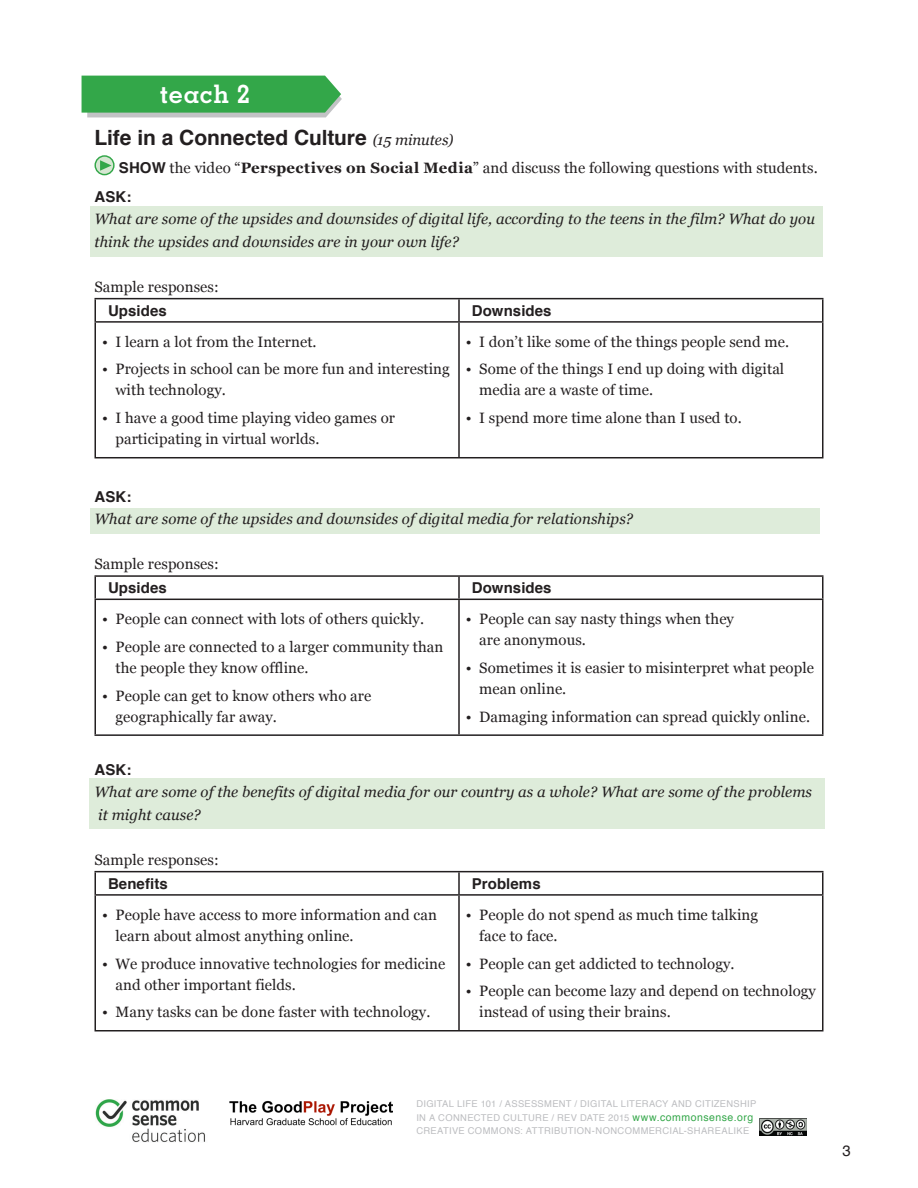
<style>
.page{position:relative;width:918px;height:1188px;background:#fff}
.page>*{position:absolute;margin:0;border:0;box-sizing:border-box;transform-origin:0 0}
.Text{font:700 25.5px "Memphis";letter-spacing:.025em;color:#fff}
.Header_-_Reg{font:700 21px "Helvetica";letter-spacing:-.005em;color:#231f20}
.Text-2{font:15px/21px "Georgia";letter-spacing:.005em;color:#231f20}
.Text-3{font:italic 15px/22.5px "Georgia";letter-spacing:.005em;color:#231f20}
.Bullets_-_reg{font:700 15px "Helvetica";letter-spacing:.005em;color:#231f20}
.Text-4{font:700 15px "Helvetica";letter-spacing:.005em;color:#231f20}
.t1{font:15px "Helvetica";color:#231f20}
.t2{font:9.3px/13.5px "Helvetica";letter-spacing:.035em;color:#bcbdc0}
.s1{font-family:"Georgia";font-weight:400;font-style:italic;font-size:15px}
.s2{font-family:"Helvetica";font-weight:700}
.s3{font-weight:700}
.s4{font-size:10.5px;color:#33a749}
</style>
<div class="page">
<img style="left:230px;top:1100px;width:162px;height:26px">
<img style="left:760px;top:1119px;width:47px;height:16px">
<img style="left:95px;top:1099px;width:110px;height:44px">
<svg style="left:82px;top:76px;width:260px;height:41px;background:#48ac5b"></svg>
<div style="left:91px;top:206px;width:732px;height:50px;background:#deecda"></div>
<div style="left:89px;top:779px;width:736px;height:50px;background:#deecda"></div>
<div style="left:90px;top:508px;width:730px;height:26px;background:#deecda"></div>
<svg style="left:95px;top:156px;width:19px;height:19px"></svg>
<div style="left:95px;top:155px;width:20px;height:20px;border:1px solid #33a749;border-radius:50%"></div>
<svg style="left:100px;top:160px;width:12px;height:11px"></svg>
<hr style="left:94px;top:298px;width:365px;height:1px;background:#231f20">
<hr style="left:94px;top:299px;width:2px;height:22px;background:#231f20">
<hr style="left:459px;top:298px;width:365px;height:1px;background:#231f20">
<hr style="left:458px;top:299px;width:2px;height:22px;background:#231f20">
<hr style="left:822px;top:299px;width:2px;height:22px;background:#231f20">
<hr style="left:94px;top:321px;width:365px;height:2px;background:#231f20">
<hr style="left:94px;top:323px;width:2px;height:134px;background:#231f20">
<hr style="left:459px;top:321px;width:365px;height:2px;background:#231f20">
<hr style="left:458px;top:323px;width:2px;height:134px;background:#231f20">
<hr style="left:822px;top:323px;width:2px;height:134px;background:#231f20">
<hr style="left:94px;top:457px;width:365px;height:1px;background:#231f20">
<hr style="left:459px;top:457px;width:365px;height:1px;background:#231f20">
<hr style="left:94px;top:575px;width:365px;height:2px;background:#231f20">
<hr style="left:94px;top:577px;width:2px;height:22px;background:#231f20">
<hr style="left:459px;top:575px;width:365px;height:2px;background:#231f20">
<hr style="left:458px;top:577px;width:2px;height:22px;background:#231f20">
<hr style="left:822px;top:577px;width:2px;height:22px;background:#231f20">
<hr style="left:94px;top:599px;width:365px;height:1px;background:#231f20">
<hr style="left:94px;top:600px;width:2px;height:134px;background:#231f20">
<hr style="left:459px;top:599px;width:365px;height:1px;background:#231f20">
<hr style="left:458px;top:600px;width:2px;height:134px;background:#231f20">
<hr style="left:822px;top:600px;width:2px;height:134px;background:#231f20">
<hr style="left:94px;top:734px;width:365px;height:2px;background:#231f20">
<hr style="left:459px;top:734px;width:365px;height:2px;background:#231f20">
<hr style="left:94px;top:871px;width:365px;height:1px;background:#231f20">
<hr style="left:94px;top:872px;width:2px;height:22px;background:#231f20">
<hr style="left:459px;top:871px;width:365px;height:1px;background:#231f20">
<hr style="left:458px;top:872px;width:2px;height:22px;background:#231f20">
<hr style="left:822px;top:872px;width:2px;height:22px;background:#231f20">
<hr style="left:94px;top:894px;width:365px;height:2px;background:#231f20">
<hr style="left:94px;top:896px;width:2px;height:134px;background:#231f20">
<hr style="left:459px;top:894px;width:365px;height:2px;background:#231f20">
<hr style="left:458px;top:896px;width:2px;height:134px;background:#231f20">
<hr style="left:822px;top:896px;width:2px;height:134px;background:#231f20">
<hr style="left:94px;top:1030px;width:365px;height:2px;background:#231f20">
<hr style="left:459px;top:1030px;width:365px;height:2px;background:#231f20">
<p class="Text" style="left:160px;top:77px;width:92px">teach 2</p>
<p class="Header_-_Reg" style="left:94px;top:121px;width:360px">Life in a Connected Culture <span class="s1">(15 minutes)</span></p>
<p class="Text-2" style="left:119px;top:156px;width:700px"><span class="s2">SHOW</span> the video “<span class="s3">Perspectives on Social Media</span>” and discuss the following questions with students.</p>
<p class="Text-4" style="left:94px;top:185px;width:38px">ASK:</p>
<p class="Text-3" style="left:94px;top:207px;width:722px">What are some of the upsides and downsides of digital life, according to the teens in the film? What do you think the upsides and downsides are in your own life?</p>
<p class="Text-2" style="left:94px;top:276px;width:126px">Sample responses:</p>
<p class="Bullets_-_reg" style="left:108px;top:299px;width:60px">Upsides</p>
<p class="Bullets_-_reg" style="left:472px;top:299px;width:81px">Downsides</p>
<p class="Text-2" style="left:102px;top:330px;width:216px">• I learn a lot from the Internet.</p>
<p class="Text-2" style="left:116px;top:358px;width:336px;text-indent:-14px">• Projects in school can be more fun and interesting with technology.</p>
<p class="Text-2" style="left:116px;top:407px;width:281px;text-indent:-14px">• I have a good time playing video games or participating in virtual worlds.</p>
<p class="Text-2" style="left:466px;top:330px;width:325px">• I don’t like some of the things people send me.</p>
<p class="Text-2" style="left:479px;top:358px;width:307px;text-indent:-14px">• Some of the things I end up doing with digital media are a waste of time.</p>
<p class="Text-2" style="left:466px;top:407px;width:278px">• I spend more time alone than I used to.</p>
<p class="Text-4" style="left:94px;top:484px;width:38px">ASK:</p>
<p class="Text-3" style="left:94px;top:507px;width:540px">What are some of the upsides and downsides of digital media for relationships?</p>
<p class="Text-2" style="left:94px;top:553px;width:126px">Sample responses:</p>
<p class="Bullets_-_reg" style="left:108px;top:576px;width:60px">Upsides</p>
<p class="Bullets_-_reg" style="left:472px;top:576px;width:81px">Downsides</p>
<p class="Text-2" style="left:102px;top:608px;width:324px">• People can connect with lots of others quickly.</p>
<p class="Text-2" style="left:116px;top:636px;width:329px;text-indent:-14px">• People are connected to a larger community than the people they know offline.</p>
<p class="Text-2" style="left:116px;top:684px;width:257px;text-indent:-14px">• People can get to know others who are geographically far away.</p>
<p class="Text-2" style="left:479px;top:608px;width:256px;text-indent:-14px">• People can say nasty things when they are anonymous.</p>
<p class="Text-2" style="left:479px;top:657px;width:336px;text-indent:-14px">• Sometimes it is easier to misinterpret what people mean online.</p>
<p class="Text-2" style="left:466px;top:705px;width:346px">• Damaging information can spread quickly online.</p>
<p class="Text-4" style="left:94px;top:758px;width:38px">ASK:</p>
<p class="Text-3" style="left:94px;top:780px;width:719px">What are some of the benefits of digital media for our country as a whole? What are some of the problems</p>
<p class="Text-3" style="left:98px;top:803px;width:104px">it might cause?</p>
<p class="Text-2" style="left:94px;top:849px;width:126px">Sample responses:</p>
<p class="Bullets_-_reg" style="left:108px;top:872px;width:61px">Benefits</p>
<p class="Bullets_-_reg" style="left:472px;top:872px;width:70px">Problems</p>
<p class="Text-2" style="left:116px;top:903px;width:323px;text-indent:-14px">• People have access to more information and can learn about almost anything online.</p>
<p class="Text-2" style="left:116px;top:952px;width:331px;text-indent:-14px">• We produce innovative technologies for medicine and other important fields.</p>
<p class="Text-2" style="left:102px;top:1001px;width:330px">• Many tasks can be done faster with technology.</p>
<p class="Text-2" style="left:479px;top:903px;width:280px;text-indent:-14px">• People do not spend as much time talking face to face.</p>
<p class="Text-2" style="left:466px;top:952px;width:270px">• People can get addicted to technology.</p>
<p class="Text-2" style="left:479px;top:980px;width:338px;text-indent:-14px">• People can become lazy and depend on technology instead of using their brains.</p>
<p class="t2" style="left:416px;top:1098px;width:342px">DIGITAL LIFE 101 / ASSESSMENT / DIGITAL LITERACY AND CITIZENSHIP<br>IN A CONNECTED CULTURE / REV DATE 2015 <span class="s4">www.commonsense.org</span></p>
<p class="t2" style="left:416px;top:1125px;width:335px">CREATIVE COMMONS: ATTRIBUTION-NONCOMMERCIAL-SHAREALIKE</p>
<p class="t1" style="left:842px;top:1139px;width:10px">3</p>
</div>
